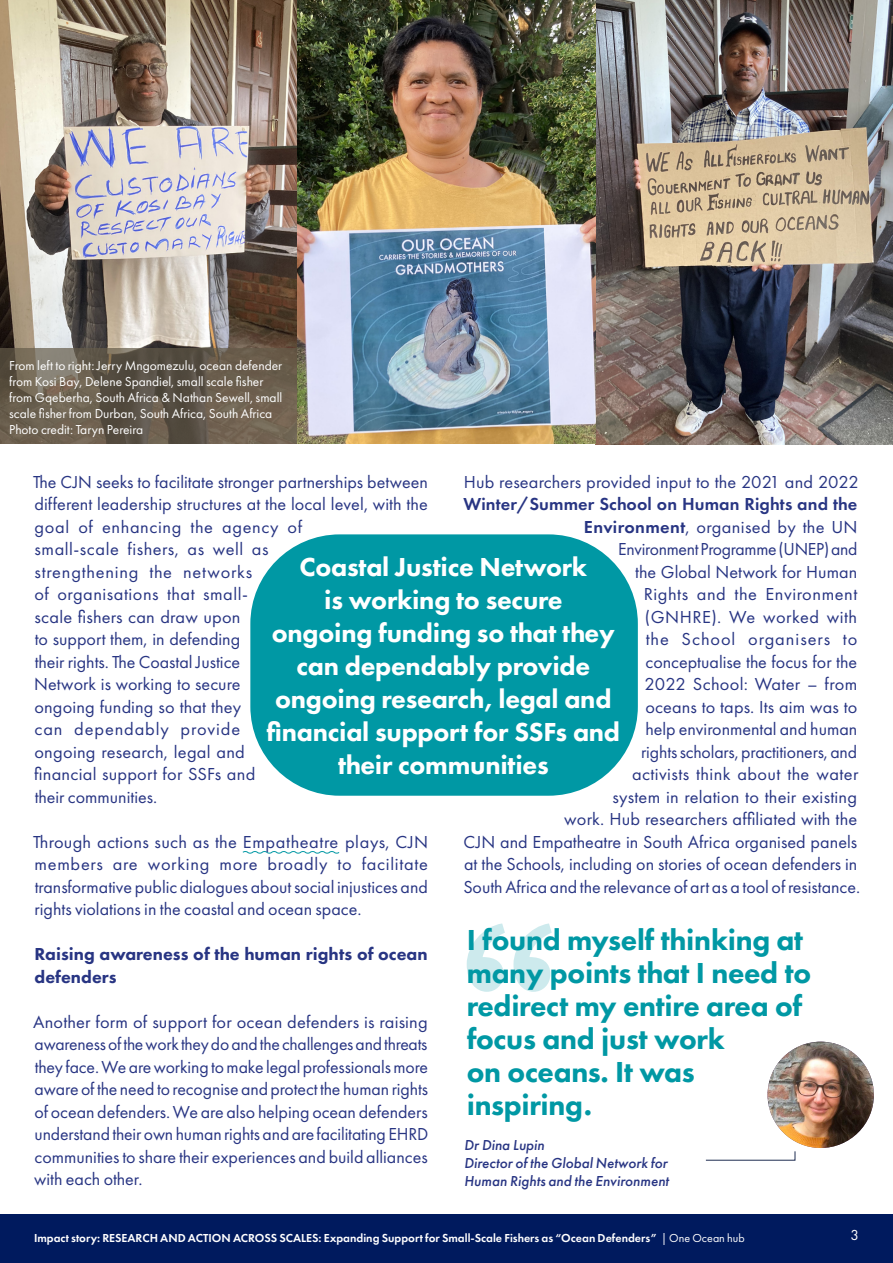
<style>
.page{position:relative;width:893px;height:1263px;background:#fff}
.page>*{position:absolute;margin:0;border:0;box-sizing:border-box;transform-origin:0 0}
.t1{font:800 30px/33px "Futura PT";letter-spacing:-.01em;color:#0098a4}
.t2{font:800 27px/33px "Futura PT";letter-spacing:-.01em;color:#fff;text-align:center}
.t3{font:18px/22.5px "Futura PT";color:#283583;text-align:justify}
.t4{font:800 18px/22.5px "Futura PT";color:#283583}
.t5{font:italic 500 15px/18px "Futura PT";color:#283583}
.t6{font:15px "Futura PT";color:#fff}
.t7{font:13.5px/16.2px "Futura PT";color:#fff}
.t8{font:600 12px "Futura PT";color:#fff}
.s1{font-weight:600}
.s2{font-weight:400}
</style>
<div class="page">
<div style="left:0;top:1214px;width:893px;height:49px;background:#001a5e"></div>
<img style="left:0;top:0;width:893px;height:444px">
<svg style="left:0;top:349px;width:297px;height:95px;background:#675c4d"></svg>
<svg style="left:242px;top:851px;width:98px;height:3px"></svg>
<img style="left:767px;top:1042px;width:107px;height:106px;border-radius:53px">
<svg style="left:467px;top:923px;width:85px;height:69px"></svg>
<svg style="left:706px;top:1151px;width:89px;height:9px"></svg>
<div style="left:250px;top:534px;width:388px;height:262px;background:#0098a4;border-radius:89px"></div>
<p class="t7" style="left:9px;top:357px;width:275px">From left to right: Jerry Mngomezulu, ocean defender from Kosi Bay, Delene Spandiel, small scale fisher from Gqeberha, South Africa &amp; Nathan Sewell, small scale fisher from Durban, South Africa, South Africa Photo credit: Taryn Pereira</p>
<p class="t3" style="left:33px;top:470px;width:396px;text-align:left">The CJN seeks to facilitate stronger partnerships between different leadership structures at the local level, with the goal of enhancing the agency of<br>small-scale fishers, as well as<br>strengthening the networks<br>of organisations that small-<br>scale fishers can draw upon<br>to support them, in defending<br>their rights. The Coastal Justice<br>Network is working to secure<br>ongoing funding so that they<br>can dependably provide<br>ongoing research, legal and<br>financial support for SSFs and<br>their communities.</p>
<p class="t3" style="left:33px;top:830px;width:397px">Through actions such as the Empatheatre plays, CJN members are working more broadly to facilitate transformative public dialogues about social injustices and rights violations in the coastal and ocean space.</p>
<p class="t4" style="left:34px;top:943px;width:395px">Raising awareness of the human rights of ocean defenders</p>
<p class="t3" style="left:33px;top:1010px;width:397px">Another form of support for ocean defenders is raising awareness of the work they do and the challenges and threats they face. We are working to make legal professionals more aware of the need to recognise and protect the human rights of ocean defenders. We are also helping ocean defenders understand their own human rights and are facilitating EHRD communities to share their experiences and build alliances with each other.</p>
<p class="t3" style="left:464px;top:470px;width:397px">Hub researchers provided input to the 2021 and 2022</p>
<p class="t3" style="left:463px;top:493px;width:398px;text-align:right"><span class="s1">Winter/Summer School on Human Rights and the Environment</span>, organised by the UN<br>Environment Programme (UNEP) and<br>the Global Network for Human<br>Rights and the Environment<br>(GNHRE). We worked with<br>the School organisers to<br>conceptualise the focus for the<br>2022 School: Water – from<br>oceans to taps. Its aim was to<br>help environmental and human<br>rights scholars, practitioners, and<br>activists think about the water<br>system in relation to their existing<br>work. Hub researchers affiliated with the<br>CJN and Empatheatre in South Africa organised panels at the Schools, including on stories of ocean defenders in South Africa and the relevance of art as a tool of resistance.</p>
<h2 class="t2" style="left:267px;top:550px;width:355px">Coastal Justice Network<br>is working to secure<br>ongoing funding so that they can dependably provide ongoing research, legal and financial support for SSFs and their communities</h2>
<h1 class="t1" style="left:467px;top:923px;width:346px">I found myself thinking at many points that I need to redirect my entire area of focus and just work<br>on oceans. It was inspiring.</h1>
<p class="t5" style="left:464px;top:1135px;width:206px">Dr Dina Lupin<br>Director of the Global Network for<br>Human Rights and the Environment</p>
<p class="t8" style="left:34px;top:1230px;width:712px">Impact story: RESEARCH AND ACTION ACROSS SCALES: Expanding Support for Small-Scale Fishers as “Ocean Defenders” <span class="s2">| One Ocean hub</span></p>
<p class="t6" style="left:850px;top:1226px;width:10px">3</p>
</div>
